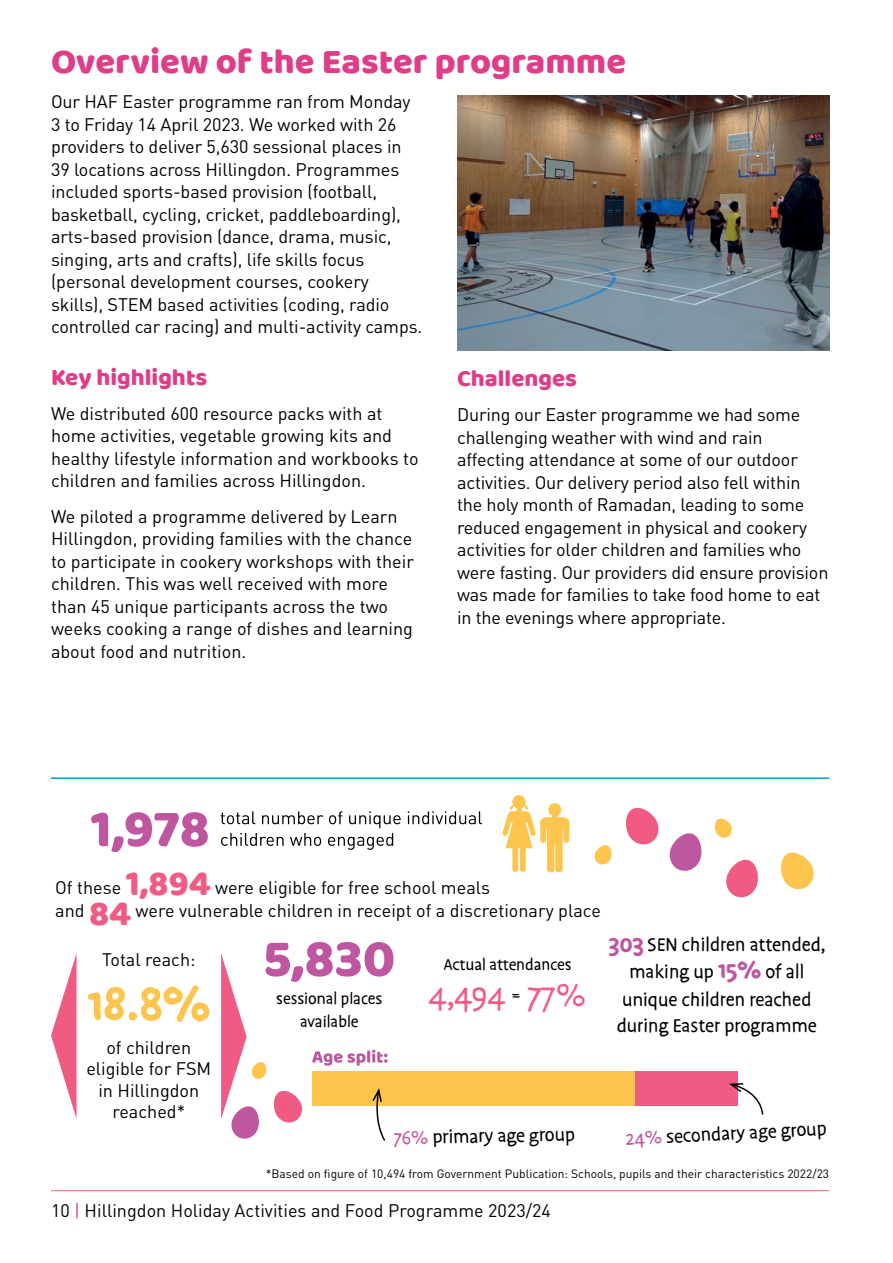
<style>
.page{position:relative;width:893px;height:1263px;background:#fff}
.page>*{position:absolute;margin:0;border:0;box-sizing:border-box;transform-origin:0 0}
.t1{font:700 54px "Duper";color:#fec54e}
.t2{font:54px "Baloo";color:#bf56a0}
.t3{font:36px "Baloo";color:#df3d87}
.t4{font:36px "Duper";color:#f05b84}
.t5{font:24px "Baloo";color:#df3d87}
.t6{font:21px/26.2px "Duper";letter-spacing:.005em;color:#000;text-align:center}
.t7{font:18px/22.5px "DINOT";letter-spacing:-.005em;color:#000}
.t8{font:18px/22.5px "Duper";color:#000;text-align:center}
.t9{font:12px "DINOT";color:#000}
.s1{font-family:"Baloo";font-size:36px;color:#f05b84}
.s2{font-weight:700;font-size:27px;color:#bf56a0}
.s3{color:#bf56a0}
.s4{color:#df3d87}
</style>
<div class="page">
<hr style="left:51px;top:1190px;width:778px;height:1px;background:#ed6e56">
<svg style="left:626px;top:807px;width:33px;height:38px"></svg>
<svg style="left:669px;top:833px;width:33px;height:38px"></svg>
<svg style="left:273px;top:1090px;width:29px;height:33px"></svg>
<svg style="left:726px;top:859px;width:32px;height:39px"></svg>
<svg style="left:714px;top:818px;width:18px;height:20px"></svg>
<svg style="left:781px;top:852px;width:33px;height:38px"></svg>
<svg style="left:594px;top:845px;width:18px;height:20px"></svg>
<div style="left:312px;top:1071px;width:323px;height:34px;background:#fec54e"></div>
<div style="left:635px;top:1071px;width:102px;height:34px;background:#f05b84"></div>
<svg style="left:372px;top:1088px;width:14px;height:53px"></svg>
<svg style="left:729px;top:1083px;width:35px;height:32px"></svg>
<svg style="left:51px;top:953px;width:26px;height:166px"></svg>
<svg style="left:221px;top:953px;width:46px;height:186px"></svg>
<svg style="left:312px;top:1050px;width:76px;height:16px"></svg>
<svg style="left:408px;top:811px;width:74px;height:13px"></svg>
<svg style="left:221px;top:811px;width:180px;height:39px"></svg>
<svg style="left:502px;top:795px;width:34px;height:77px"></svg>
<div style="left:548px;top:823px;width:6px;height:49px;background:#fec54e;border-radius:2px"></div>
<div style="left:547px;top:823px;width:7px;height:49px;border:1px solid #fec54e;border-radius:2px"></div>
<div style="left:556px;top:823px;width:6px;height:49px;background:#fec54e;border-radius:2px"></div>
<div style="left:556px;top:823px;width:6px;height:49px;border:1px solid #fec54e;border-radius:2px"></div>
<div style="left:541px;top:818px;width:28px;height:10px;background:#fec54e;border-radius:5px"></div>
<div style="left:540px;top:817px;width:29px;height:11px;border:1px solid #fec54e;border-radius:5px"></div>
<div style="left:541px;top:821px;width:5px;height:21px;background:#fec54e;border-radius:2px"></div>
<div style="left:540px;top:821px;width:6px;height:22px;border:1px solid #fec54e;border-radius:2px"></div>
<div style="left:564px;top:821px;width:5px;height:21px;background:#fec54e;border-radius:2px"></div>
<div style="left:564px;top:821px;width:5px;height:22px;border:1px solid #fec54e;border-radius:2px"></div>
<div style="left:549px;top:804px;width:12px;height:12px;background:#fec54e;border-radius:50%"></div>
<div style="left:549px;top:803px;width:12px;height:13px;border:1px solid #fec54e;border-radius:50%"></div>
<div style="left:552px;top:814px;width:5px;height:30px;background:#fec54e"></div>
<svg style="left:91px;top:812px;width:117px;height:40px"></svg>
<img style="left:457px;top:96px;width:372px;height:255px">
<hr style="left:51px;top:777px;width:778px;height:2px;background:#009dd9">
<h2 class="t3" style="left:51px;top:40px;width:577px">Overview of the Easter programme</h2>
<p class="t7" style="left:51px;top:90px;width:373px">Our HAF Easter programme ran from Monday 3 to Friday 14 April 2023. We worked with 26 providers to deliver 5,630 sessional places in 39 locations across Hillingdon. Programmes included sports-based provision (football, basketball, cycling, cricket, paddleboarding), arts-based provision (dance, drama, music, singing, arts and crafts), life skills focus (personal development courses, cookery skills), STEM based activities (coding, radio controlled car racing) and multi-activity camps.</p>
<h3 class="t5" style="left:51px;top:362px;width:158px">Key highlights</h3>
<p class="t7" style="left:51px;top:401px;width:369px">We distributed 600 resource packs with at home activities, vegetable growing kits and healthy lifestyle information and workbooks to children and families across Hillingdon.</p>
<p class="t7" style="left:51px;top:504px;width:364px">We piloted a programme delivered by Learn Hillingdon, providing families with the chance to participate in cookery workshops with their children. This was well received with more than 45 unique participants across the two weeks cooking a range of dishes and learning about food and nutrition.</p>
<h3 class="t5" style="left:457px;top:363px;width:121px">Challenges</h3>
<p class="t7" style="left:457px;top:403px;width:373px">During our Easter programme we had some challenging weather with wind and rain affecting attendance at some of our outdoor activities. Our delivery period also fell within the holy month of Ramadan, leading to some reduced engagement in physical and cookery activities for older children and families who were fasting. Our providers did ensure provision was made for families to take food home to eat in the evenings where appropriate.</p>
<p class="t7" style="left:55px;top:876px;width:547px">Of these <span class="s1">1,894</span> were eligible for free school meals<br>and <span class="s1">84</span> were vulnerable children in receipt of a discretionary place</p>
<p class="t7" style="left:102px;top:947px;width:95px">Total reach:</p>
<h1 class="t1" style="left:87px;top:972px;width:125px">18.8%</h1>
<p class="t7" style="left:86px;top:1035px;width:126px;line-height:21.6px;text-align:center">of children eligible for FSM in Hillingdon reached*</p>
<h1 class="t2" style="left:263px;top:925px;width:134px">5,830</h1>
<p class="t8" style="left:276px;top:988px;width:107px">sessional places available</p>
<p class="t8" style="left:443px;top:954px;width:130px">Actual attendances</p>
<h2 class="t4" style="left:429px;top:976px;width:159px">4,494 <sup>=</sup> 77%</h2>
<p class="t6" style="left:609px;top:933px;width:218px"><span class="s2">303</span> SEN children attended, making up <span class="s2">15%</span> of all</p>
<p class="t6" style="left:617px;top:987px;width:202px;text-align:left">unique children reached during Easter programme</p>
<p class="t6" style="left:393px;top:1125px;width:183px;rotate:-1deg"><span class="s3">76%</span> primary age group</p>
<p class="t6" style="left:625px;top:1127px;width:203px;rotate:-3deg"><span class="s3">24%</span> secondary age group</p>
<p class="t9" style="left:266px;top:1165px;width:565px">*Based on figure of 10,494 from Government Publication: Schools, pupils and their characteristics 2022/23</p>
<p class="t7" style="left:51px;top:1199px;width:501px">10 <span class="s4">|</span> Hillingdon Holiday Activities and Food Programme 2023/24</p>
</div>
